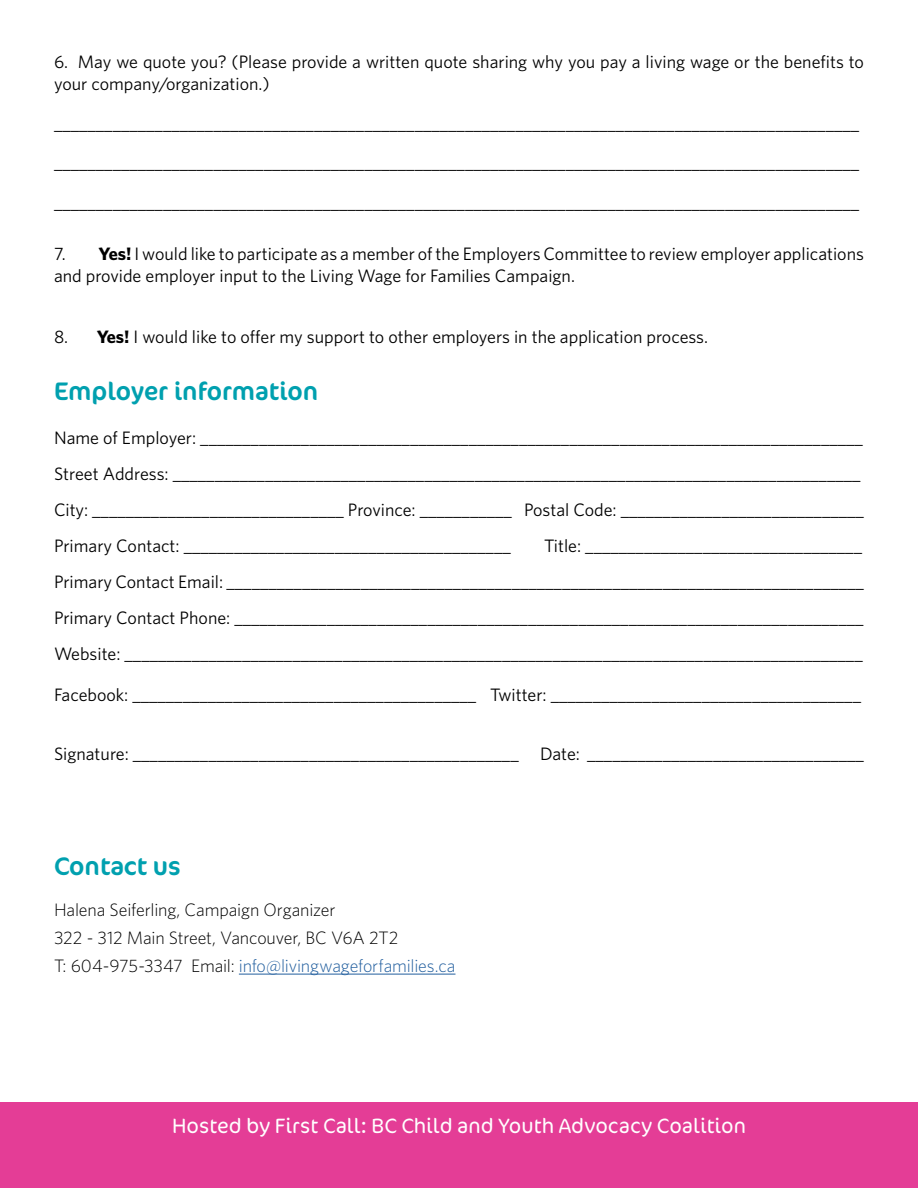
<style>
.page{position:relative;width:918px;height:1188px;background:#fff}
.page>*{position:absolute;margin:0;border:0;box-sizing:border-box;transform-origin:0 0}
.t1{font:25.5px "Cocon OT";color:#00a0af}
.t2{font:300 21px "Cocon OT";color:#fff}
.t3{font:18px/36px "Whitney";color:#000}
.t4{font:300 18px/27.9px "Whitney";letter-spacing:-.01em;color:#000}
.s1{font-weight:700}
.s2{color:#215e9e}
</style>
<div class="page">
<hr style="left:239px;top:974px;width:217px;height:1px;background:#215e9e">
<div style="left:0;top:1102px;width:918px;height:86px;background:#e43d96"></div>
<p class="t3" style="left:54px;top:51px;width:812px;line-height:21.6px">6. May we quote you? (Please provide a written quote sharing why you pay a living wage or the benefits to your company/organization.)</p>
<p class="t3" style="left:54px;top:105px;width:807px">________________________________________________________________________________________________</p>
<p class="t3" style="left:54px;top:145px;width:807px">________________________________________________________________________________________________</p>
<p class="t3" style="left:54px;top:184px;width:807px">________________________________________________________________________________________________</p>
<p class="t3" style="left:54px;top:243px;width:812px;line-height:21.6px">7. <span class="s1">Yes!</span> I would like to participate as a member of the Employers Committee to review employer applications and provide employer input to the Living Wage for Families Campaign.</p>
<p class="t3" style="left:54px;top:318px;width:656px">8. <span class="s1">Yes!</span> I would like to offer my support to other employers in the application process.</p>
<h1 class="t1" style="left:54px;top:376px;width:266px">Employer information</h1>
<p class="t3" style="left:54px;top:419px;width:811px">Name of Employer: _______________________________________________________________________________ Street Address: __________________________________________________________________________________ City: ______________________________ Province: ___________ Postal Code: _____________________________ Primary Contact: _______________________________________</p>
<p class="t3" style="left:54px;top:527px;width:811px;text-align:justify;text-indent:490px">Title: _________________________________ Primary Contact Email: ____________________________________________________________________________ Primary Contact Phone: ___________________________________________________________________________ Website: ________________________________________________________________________________________</p>
<p class="t3" style="left:54px;top:676px;width:809px">Facebook: _________________________________________ Twitter: _____________________________________</p>
<p class="t3" style="left:54px;top:735px;width:812px">Signature: ______________________________________________ Date: _________________________________</p>
<h1 class="t1" style="left:54px;top:851px;width:128px">Contact us</h1>
<p class="t4" style="left:54px;top:896px;width:403px">Halena Seiferling, Campaign Organizer<br>322 - 312 Main Street, Vancouver, BC V6A 2T2<br>T: 604-975-3347 Email: <span class="s2">info@livingwageforfamilies.ca</span></p>
<p class="t2" style="left:172px;top:1114px;width:575px">Hosted by First Call: BC Child and Youth Advocacy Coalition</p>
</div>
